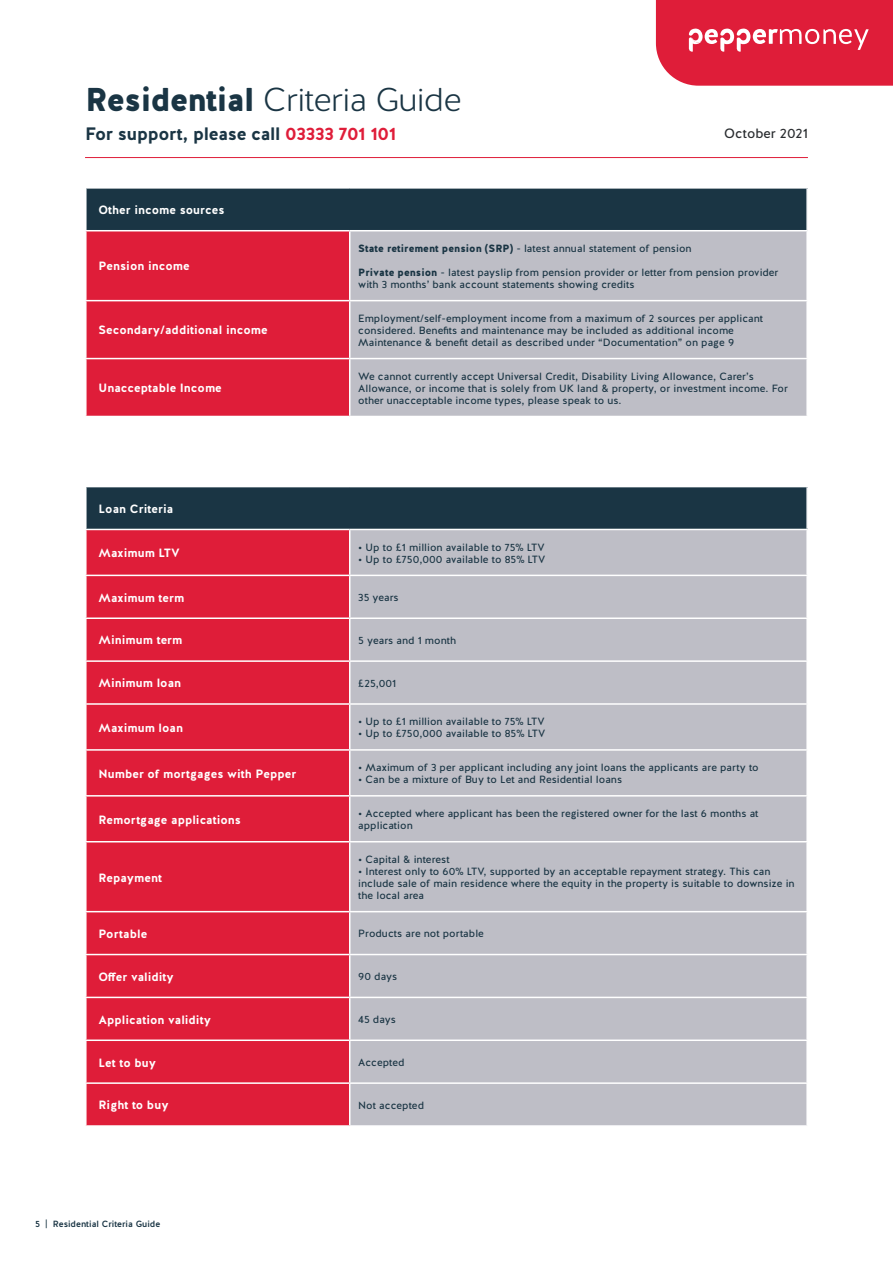
<style>
.page{position:relative;width:893px;height:1263px;background:#fff}
.page>*{position:absolute;margin:0;border:0;box-sizing:border-box;transform-origin:0 0}
.t1{font:300 33px "Halis R";letter-spacing:-.02em;color:#1a3544}
.t2{font:700 18px "Halis R";letter-spacing:-.02em;color:#1a3544}
.t3{font:13.5px "Halis R";color:#292c2f}
.Left_Collum_Text{font:700 12px "Halis R";color:#fff}
.Table_Header_Text{font:700 12px "Halis R";color:#fff}
.Right_Collum_Text{font:10.5px/12px "Halis R";color:#1a3544}
.t4{font:500 9px "Halis R";color:#1a3544}
.s1{font-weight:900}
.s2{color:#df1d39}
</style>
<div class="page">
<svg style="left:656px;top:0;width:237px;height:86px;background:#e1304a"></svg>
<hr style="left:85px;top:157px;width:723px;height:1px;background:#df1d39">
<div style="left:86px;top:188px;width:721px;height:43px;background:#1a3544"></div>
<div style="left:87px;top:231px;width:262px;height:185px;background:#df1d39"></div>
<div style="left:350px;top:231px;width:456px;height:185px;background:#bebec6"></div>
<hr style="left:85px;top:187px;width:265px;height:2px;background:#fff">
<hr style="left:85px;top:189px;width:2px;height:41px;background:#fff">
<hr style="left:350px;top:187px;width:458px;height:2px;background:#fff">
<hr style="left:806px;top:189px;width:2px;height:41px;background:#fff">
<hr style="left:85px;top:230px;width:265px;height:1px;background:#fff">
<hr style="left:350px;top:230px;width:458px;height:1px;background:#fff">
<hr style="left:85px;top:300px;width:265px;height:1px;background:#fff">
<hr style="left:350px;top:300px;width:458px;height:1px;background:#fff">
<hr style="left:85px;top:358px;width:265px;height:1px;background:#fff">
<hr style="left:350px;top:358px;width:458px;height:1px;background:#fff">
<div style="left:86px;top:487px;width:721px;height:42px;background:#1a3544"></div>
<div style="left:87px;top:530px;width:262px;height:595px;background:#df1d39"></div>
<div style="left:350px;top:530px;width:456px;height:595px;background:#bebec6"></div>
<hr style="left:85px;top:487px;width:2px;height:42px;background:#fff">
<hr style="left:806px;top:487px;width:2px;height:42px;background:#fff">
<hr style="left:85px;top:575px;width:265px;height:1px;background:#fff">
<hr style="left:350px;top:575px;width:458px;height:1px;background:#fff">
<hr style="left:85px;top:617px;width:265px;height:2px;background:#fff">
<hr style="left:350px;top:617px;width:458px;height:2px;background:#fff">
<hr style="left:85px;top:660px;width:265px;height:2px;background:#fff">
<hr style="left:350px;top:660px;width:458px;height:2px;background:#fff">
<hr style="left:85px;top:703px;width:265px;height:2px;background:#fff">
<hr style="left:350px;top:703px;width:458px;height:2px;background:#fff">
<hr style="left:85px;top:749px;width:265px;height:2px;background:#fff">
<hr style="left:350px;top:749px;width:458px;height:2px;background:#fff">
<hr style="left:85px;top:795px;width:265px;height:1px;background:#fff">
<hr style="left:350px;top:795px;width:458px;height:1px;background:#fff">
<hr style="left:85px;top:841px;width:265px;height:1px;background:#fff">
<hr style="left:350px;top:841px;width:458px;height:1px;background:#fff">
<hr style="left:85px;top:911px;width:265px;height:1px;background:#fff">
<hr style="left:350px;top:911px;width:458px;height:1px;background:#fff">
<hr style="left:85px;top:954px;width:265px;height:1px;background:#fff">
<hr style="left:350px;top:954px;width:458px;height:1px;background:#fff">
<hr style="left:85px;top:997px;width:265px;height:1px;background:#fff">
<hr style="left:350px;top:997px;width:458px;height:1px;background:#fff">
<hr style="left:85px;top:1039px;width:265px;height:2px;background:#fff">
<hr style="left:350px;top:1039px;width:458px;height:2px;background:#fff">
<hr style="left:85px;top:1082px;width:265px;height:2px;background:#fff">
<hr style="left:350px;top:1082px;width:458px;height:2px;background:#fff">
<h1 class="t1" style="left:85px;top:79px;width:378px"><span class="s1">Residential</span> Criteria Guide</h1>
<h2 class="t2" style="left:85px;top:122px;width:313px">For support, please call <span class="s2">03333 701 101</span></h2>
<p class="t3" style="left:724px;top:124px;width:85px">October 2021</p>
<p class="Table_Header_Text" style="left:99px;top:202px;width:128px">Other income sources</p>
<p class="Left_Collum_Text" style="left:99px;top:259px;width:93px">Pension income</p>
<p class="Right_Collum_Text" style="left:358px;top:242px;width:335px"><span class="s1">State retirement pension (SRP)</span> - latest annual statement of pension</p>
<p class="Right_Collum_Text" style="left:358px;top:266px;width:422px"><span class="s1">Private pension</span> - latest payslip from pension provider or letter from pension provider with 3 months’ bank account statements showing credits</p>
<p class="Left_Collum_Text" style="left:99px;top:322px;width:171px">Secondary/additional income</p>
<p class="Right_Collum_Text" style="left:358px;top:312px;width:406px">Employment/self-employment income from a maximum of 2 sources per applicant considered. Benefits and maintenance may be included as additional income</p>
<p class="Right_Collum_Text" style="left:358px;top:336px;width:377px">Maintenance &amp; benefit detail as described under “Documentation” on page 9</p>
<p class="Left_Collum_Text" style="left:99px;top:380px;width:125px">Unacceptable Income</p>
<p class="Right_Collum_Text" style="left:358px;top:370px;width:431px">We cannot currently accept Universal Credit, Disability Living Allowance, Carer’s<br>Allowance, or income that is solely from UK land &amp; property, or investment income. For other unacceptable income types, please speak to us.</p>
<p class="Table_Header_Text" style="left:99px;top:501px;width:76px">Loan Criteria</p>
<p class="Left_Collum_Text" style="left:99px;top:545px;width:83px">Maximum LTV</p>
<p class="Right_Collum_Text" style="left:358px;top:541px;width:188px">• Up to £1 million available to 75% LTV</p>
<p class="Right_Collum_Text" style="left:358px;top:553px;width:189px">• Up to £750,000 available to 85% LTV</p>
<p class="Left_Collum_Text" style="left:99px;top:590px;width:87px">Maximum term</p>
<p class="Right_Collum_Text" style="left:358px;top:592px;width:42px">35 years</p>
<p class="Left_Collum_Text" style="left:99px;top:632px;width:85px">Minimum term</p>
<p class="Right_Collum_Text" style="left:358px;top:634px;width:99px">5 years and 1 month</p>
<p class="Left_Collum_Text" style="left:99px;top:675px;width:84px">Minimum loan</p>
<p class="Right_Collum_Text" style="left:358px;top:677px;width:40px">£25,001</p>
<p class="Left_Collum_Text" style="left:99px;top:720px;width:86px">Maximum loan</p>
<p class="Right_Collum_Text" style="left:358px;top:716px;width:188px">• Up to £1 million available to 75% LTV</p>
<p class="Right_Collum_Text" style="left:358px;top:728px;width:189px">• Up to £750,000 available to 85% LTV</p>
<p class="Left_Collum_Text" style="left:99px;top:766px;width:199px">Number of mortgages with Pepper</p>
<p class="Right_Collum_Text" style="left:358px;top:762px;width:402px">• Maximum of 3 per applicant including any joint loans the applicants are party to</p>
<p class="Right_Collum_Text" style="left:358px;top:774px;width:265px">• Can be a mixture of Buy to Let and Residential loans</p>
<p class="Left_Collum_Text" style="left:99px;top:812px;width:144px">Remortgage applications</p>
<p class="Right_Collum_Text" style="left:358px;top:807px;width:402px">• Accepted where applicant has been the registered owner for the last 6 months at application</p>
<p class="Left_Collum_Text" style="left:99px;top:869px;width:65px">Repayment</p>
<p class="Right_Collum_Text" style="left:358px;top:853px;width:93px">• Capital &amp; interest</p>
<p class="Right_Collum_Text" style="left:358px;top:865px;width:438px">• Interest only to 60% LTV, supported by an acceptable repayment strategy. This can include sale of main residence where the equity in the property is suitable to downsize in the local area</p>
<p class="Left_Collum_Text" style="left:99px;top:926px;width:50px">Portable</p>
<p class="Right_Collum_Text" style="left:358px;top:928px;width:127px">Products are not portable</p>
<p class="Left_Collum_Text" style="left:99px;top:969px;width:77px">Offer validity</p>
<p class="Right_Collum_Text" style="left:358px;top:971px;width:41px">90 days</p>
<p class="Left_Collum_Text" style="left:99px;top:1012px;width:114px">Application validity</p>
<p class="Right_Collum_Text" style="left:358px;top:1013px;width:39px">45 days</p>
<p class="Left_Collum_Text" style="left:99px;top:1054px;width:59px">Let to buy</p>
<p class="Right_Collum_Text" style="left:358px;top:1056px;width:48px">Accepted</p>
<p class="Left_Collum_Text" style="left:99px;top:1097px;width:72px">Right to buy</p>
<p class="Right_Collum_Text" style="left:358px;top:1099px;width:67px">Not accepted</p>
<p class="t4" style="left:35px;top:1218px;width:127px">5 | Residential Criteria Guide</p>
</div>
